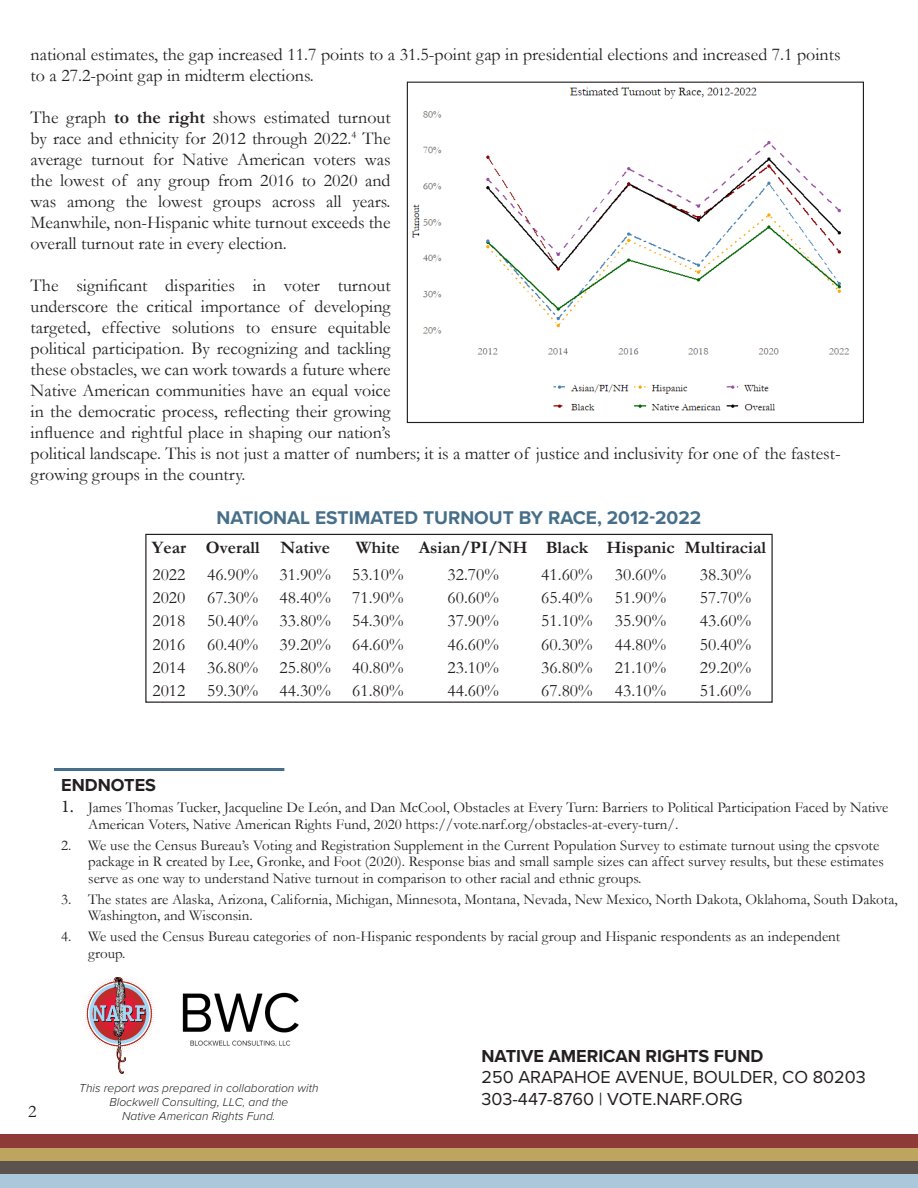
<style>
.page{position:relative;width:918px;height:1188px;background:#fff}
.page>*{position:absolute;margin:0;border:0;box-sizing:border-box;transform-origin:0 0}
.t1{font:700 19.05px "Proxima Nova";color:#476f8a}
.t2{font:18px/21px "Garamond";color:#231f20}
.t3{font:18px "Proxima Nova";color:#231f20}
.t4{font:700 18px "Proxima Nova";color:#231f20}
.t5{font:17.55px "Garamond";color:#231f20}
.t6{font:700 17.55px/26.1px "Garamond";color:#231f20}
.t7{font:15px/16.5px "Garamond";color:#231f20}
.t8{font:italic 300 12px "Proxima Nova";color:#231f20}
.s1{font-weight:700}
.s2{font-weight:400}
.s3{font-family:"Minion Pro";font-size:18px}
</style>
<div class="page">
<div style="left:0;top:1134px;width:918px;height:42px;background:#8e3a39"></div>
<div style="left:0;top:1165px;width:918px;height:12px;background:#abc7da"></div>
<div style="left:0;top:1148px;width:918px;height:13px;background:#bda45f"></div>
<div style="left:0;top:1161px;width:918px;height:13px;background:#5c534e"></div>
<div style="left:0;top:1175px;width:918px;height:13px;background:#abc7da"></div>
<img style="left:411px;top:87px;width:439px;height:324px">
<div style="left:407px;top:82px;width:457px;height:341px;border:1px solid #231f20"></div>
<div style="left:145px;top:534px;width:628px;height:169px;border:1px solid #231f20"></div>
<hr style="left:54px;top:768px;width:230px;height:3px;background:#476f8a">
<img style="left:84px;top:977px;width:73px;height:97px">
<img style="left:182px;top:992px;width:117px;height:55px">
<p class="t2" style="left:31px;top:44px;width:811px">national estimates, the gap increased 11.7 points to a 31.5-point gap in presidential elections and increased 7.1 points to a 27.2-point gap in midterm elections.</p>
<p class="t2" style="left:31px;top:107px;width:362px;text-align:justify">The graph <span class="s1">to the right</span> shows estimated turnout by race and ethnicity for 2012 through 2022.<sup>4</sup> The average turnout for Native American voters was the lowest of any group from 2016 to 2020 and was among the lowest groups across all years.<br>Meanwhile, non-Hispanic white turnout exceeds the overall turnout rate in every election.</p>
<p class="t2" style="left:31px;top:275px;width:812px">The significant disparities in voter turnout<br>underscore the critical importance of developing<br>targeted, effective solutions to ensure equitable<br>political participation. By recognizing and tackling<br>these obstacles, we can work towards a future where<br>Native American communities have an equal voice<br>in the democratic process, reflecting their growing<br>influence and rightful place in shaping our nation’s<br>political landscape. This is not just a matter of numbers; it is a matter of justice and inclusivity for one of the fastest&shy;growing groups in the country.</p>
<p class="t1" style="left:217px;top:504px;width:486px">NATIONAL ESTIMATED TURNOUT BY RACE, 2012-2022</p>
<p class="t6" style="left:152px;top:535px;width:180px">Year Overall Native</p>
<p class="t6" style="left:152px;top:535px;width:615px;text-indent:203px">White Asian/PI/NH Black Hispanic Multiracial<br><span class="s2">2022 46.90% 31.90% 53.10%</span></p>
<p class="t5" style="left:448px;top:562px;width:53px">32.70%</p>
<p class="t5" style="left:541px;top:562px;width:53px">41.60%</p>
<p class="t5" style="left:615px;top:562px;width:53px">30.60%</p>
<p class="t5" style="left:700px;top:562px;width:53px">38.30%</p>
<p class="t5" style="left:152px;top:586px;width:253px">2020 67.30% 48.40% 71.90%</p>
<p class="t5" style="left:448px;top:586px;width:53px">60.60%</p>
<p class="t5" style="left:541px;top:586px;width:53px">65.40%</p>
<p class="t5" style="left:615px;top:586px;width:53px">51.90%</p>
<p class="t5" style="left:700px;top:586px;width:53px">57.70%</p>
<p class="t5" style="left:152px;top:609px;width:253px">2018 50.40% 33.80% 54.30%</p>
<p class="t5" style="left:448px;top:609px;width:53px">37.90%</p>
<p class="t5" style="left:541px;top:609px;width:53px">51.10%</p>
<p class="t5" style="left:615px;top:609px;width:53px">35.90%</p>
<p class="t5" style="left:700px;top:609px;width:53px">43.60%</p>
<p class="t5" style="left:152px;top:632px;width:253px">2016 60.40% 39.20% 64.60%</p>
<p class="t5" style="left:448px;top:632px;width:53px">46.60%</p>
<p class="t5" style="left:541px;top:632px;width:53px">60.30%</p>
<p class="t5" style="left:615px;top:632px;width:53px">44.80%</p>
<p class="t5" style="left:700px;top:632px;width:53px">50.40%</p>
<p class="t5" style="left:152px;top:656px;width:253px">2014 36.80% 25.80% 40.80%</p>
<p class="t5" style="left:448px;top:656px;width:53px">23.10%</p>
<p class="t5" style="left:541px;top:656px;width:53px">36.80%</p>
<p class="t5" style="left:615px;top:656px;width:53px">21.10%</p>
<p class="t5" style="left:700px;top:656px;width:53px">29.20%</p>
<p class="t5" style="left:152px;top:679px;width:253px">2012 59.30% 44.30% 61.80%</p>
<p class="t5" style="left:448px;top:679px;width:53px">44.60%</p>
<p class="t5" style="left:541px;top:679px;width:53px">67.80%</p>
<p class="t5" style="left:615px;top:679px;width:53px">43.10%</p>
<p class="t5" style="left:700px;top:679px;width:53px">51.60%</p>
<p class="t4" style="left:61px;top:772px;width:96px">ENDNOTES</p>
<p class="t7" style="left:88px;top:799px;width:802px;text-indent:-27px"><span class="s3">1.</span> James Thomas Tucker, Jacqueline De León, and Dan McCool, Obstacles at Every Turn: Barriers to Political Participation Faced by Native<br>American Voters, Native American Rights Fund, 2020 https://vote.narf.org/obstacles-at-every-turn/.</p>
<p class="t7" style="left:88px;top:836px;width:797px;text-indent:-27px">2. We use the Census Bureau’s Voting and Registration Supplement in the Current Population Survey to estimate turnout using the cpsvote package in R created by Lee, Gronke, and Foot (2020). Response bias and small sample sizes can affect survey results, but these estimates serve as one way to understand Native turnout in comparison to other racial and ethnic groups.</p>
<p class="t7" style="left:88px;top:890px;width:811px;text-indent:-27px">3. The states are Alaska, Arizona, California, Michigan, Minnesota, Montana, Nevada, New Mexico, North Dakota, Oklahoma, South Dakota,<br>Washington, and Wisconsin.</p>
<p class="t7" style="left:88px;top:928px;width:754px;text-indent:-27px">4. We used the Census Bureau categories of non-Hispanic respondents by racial group and Hispanic respondents as an independent group.</p>
<p class="t2" style="left:28px;top:1101px;width:10px">2</p>
<p class="t8" style="left:79px;top:1079px;width:241px">This report was prepared in collaboration with</p>
<p class="t8" style="left:109px;top:1093px;width:180px">Blockwell Consulting, LLC, and the</p>
<p class="t8" style="left:122px;top:1107px;width:155px">Native American Rights Fund.</p>
<p class="t4" style="left:482px;top:1042px;width:283px">NATIVE AMERICAN RIGHTS FUND</p>
<p class="t3" style="left:482px;top:1064px;width:386px">250 ARAPAHOE AVENUE, BOULDER, CO 80203</p>
<p class="t3" style="left:482px;top:1085px;width:263px">303-447-8760 | VOTE.NARF.ORG</p>
</div>
